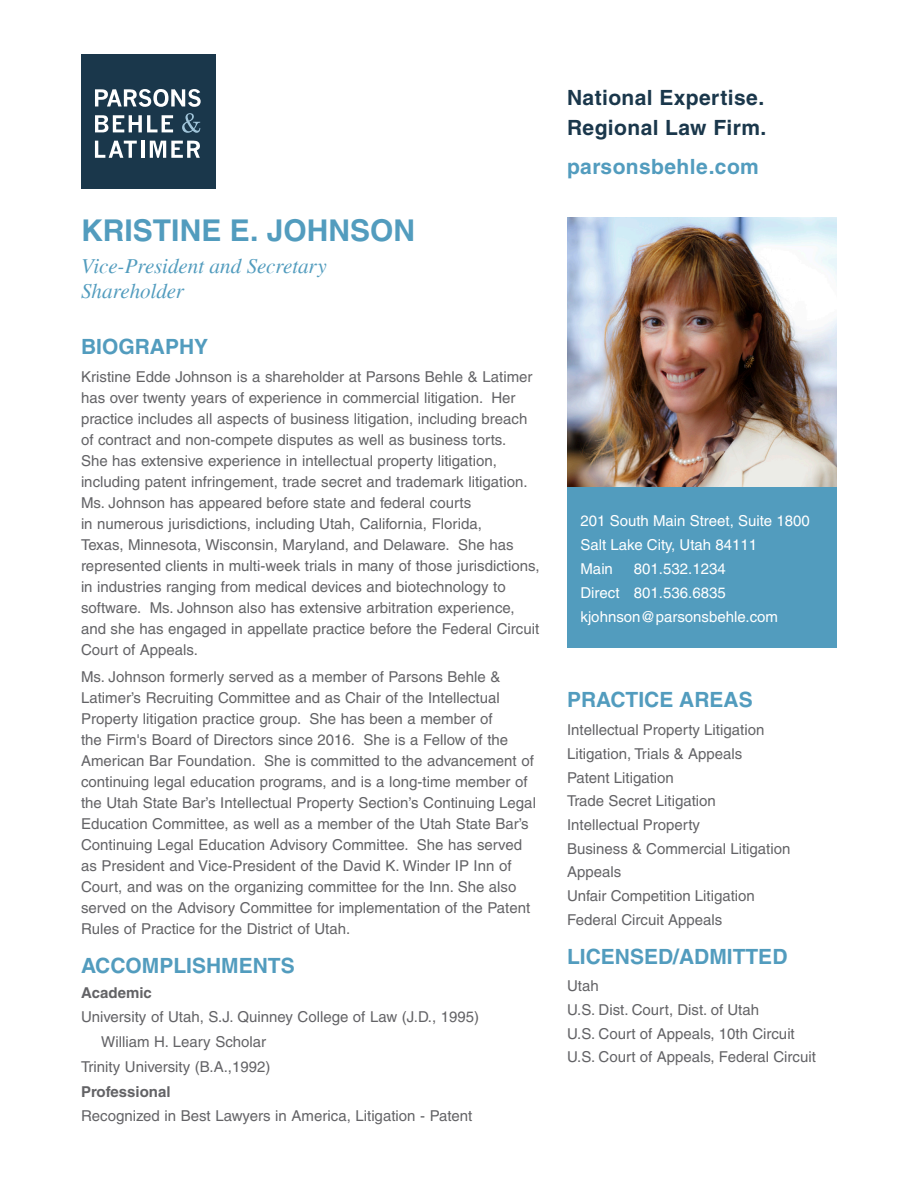
<style>
.page{position:relative;width:918px;height:1188px;background:#fff}
.page>*{position:absolute;margin:0;border:0;box-sizing:border-box;transform-origin:0 0}
.t1{font:700 30px "Helvetica CE";color:#529cbe}
.t2{font:700 21px "Helvetica CE";color:#529cbe}
.t3{font:italic 21px "Times";letter-spacing:-.005em;color:#529cbe}
.t4{font:700 21px "Helvetica CE";letter-spacing:.02em;color:#1a374b}
.t5{font:700 21px "Helvetica CE";letter-spacing:.02em;color:#529cbe}
.body_text{font:15px/21px "Helvetica CE";color:#636366}
.Subhead{font:15px "Helvetica CE";color:#636366}
.t6{font:15px "Helvetica CE";color:#fff}
.Subhead-2{font:700 15px "Helvetica CE";color:#636366}
.lists{font:700 15px "Helvetica CE";color:#636366}
</style>
<div class="page">
<div style="left:81px;top:54px;width:135px;height:135px;background:#1a374b"></div>
<svg style="left:95px;top:89px;width:106px;height:18px"></svg>
<svg style="left:95px;top:115px;width:78px;height:17px"></svg>
<svg style="left:182px;top:113px;width:18px;height:20px"></svg>
<svg style="left:95px;top:141px;width:42px;height:17px"></svg>
<hr style="left:141px;top:141px;width:3px;height:17px;background:#fff">
<svg style="left:150px;top:141px;width:50px;height:17px"></svg>
<img style="left:567px;top:217px;width:270px;height:270px">
<div style="left:567px;top:487px;width:270px;height:161px;background:#529cbe"></div>
<p class="t1" style="left:81px;top:212px;width:336px">KRISTINE E. JOHNSON</p>
<p class="t3" style="left:81px;top:254px;width:247px">Vice-President and Secretary</p>
<p class="t3" style="left:81px;top:279px;width:105px">Shareholder</p>
<p class="t2" style="left:81px;top:334px;width:129px">BIOGRAPHY</p>
<p class="body_text" style="left:81px;top:366px;width:460px">Kristine Edde Johnson is a shareholder at Parsons Behle &amp; Latimer has over twenty years of experience in commercial litigation. Her practice includes all aspects of business litigation, including breach of contract and non-compete disputes as well as business torts.<br>She has extensive experience in intellectual property litigation, including patent infringement, trade secret and trademark litigation.<br>Ms. Johnson has appeared before state and federal courts<br>in numerous jurisdictions, including Utah, California, Florida,<br>Texas, Minnesota, Wisconsin, Maryland, and Delaware. She has represented clients in multi-week trials in many of those jurisdictions, in industries ranging from medical devices and biotechnology to software. Ms. Johnson also has extensive arbitration experience, and she has engaged in appellate practice before the Federal Circuit Court of Appeals.</p>
<p class="body_text" style="left:81px;top:666px;width:456px">Ms. Johnson formerly served as a member of Parsons Behle &amp; Latimer’s Recruiting Committee and as Chair of the Intellectual Property litigation practice group. She has been a member of<br>the Firm's Board of Directors since 2016. She is a Fellow of the American Bar Foundation. She is committed to the advancement of continuing legal education programs, and is a long-time member of the Utah State Bar’s Intellectual Property Section’s Continuing Legal Education Committee, as well as a member of the Utah State Bar’s Continuing Legal Education Advisory Committee. She has served as President and Vice-President of the David K. Winder IP Inn of Court, and was on the organizing committee for the Inn. She also served on the Advisory Committee for implementation of the Patent Rules of Practice for the District of Utah.</p>
<p class="t2" style="left:81px;top:953px;width:215px">ACCOMPLISHMENTS</p>
<p class="lists" style="left:81px;top:983px;width:72px">Academic</p>
<p class="Subhead" style="left:81px;top:1009px;width:400px">University of Utah, S.J. Quinney College of Law (J.D., 1995)</p>
<p class="Subhead" style="left:101px;top:1033px;width:166px">William H. Leary Scholar</p>
<p class="Subhead" style="left:81px;top:1058px;width:191px">Trinity University (B.A.,1992)</p>
<p class="Subhead-2" style="left:81px;top:1082px;width:91px">Professional</p>
<p class="Subhead" style="left:81px;top:1108px;width:393px">Recognized in Best Lawyers in America, Litigation - Patent</p>
<p class="t4" style="left:567px;top:85px;width:199px">National Expertise.</p>
<p class="t4" style="left:567px;top:115px;width:201px">Regional Law Firm.</p>
<p class="t5" style="left:567px;top:153px;width:193px">parsonsbehle.com</p>
<p class="t6" style="left:580px;top:512px;width:231px">201 South Main Street, Suite 1800</p>
<p class="t6" style="left:580px;top:536px;width:178px">Salt Lake City, Utah 84111</p>
<p class="t6" style="left:580px;top:560px;width:34px">Main</p>
<p class="t6" style="left:580px;top:584px;width:41px">Direct</p>
<p class="t6" style="left:580px;top:608px;width:199px">kjohnson@parsonsbehle.com</p>
<p class="t6" style="left:634px;top:560px;width:93px">801.532.1234</p>
<p class="t6" style="left:634px;top:584px;width:93px">801.536.6835</p>
<p class="t2" style="left:567px;top:687px;width:187px">PRACTICE AREAS</p>
<p class="body_text" style="left:567px;top:719px;width:199px">Intellectual Property Litigation</p>
<p class="body_text" style="left:567px;top:743px;width:177px">Litigation, Trials &amp; Appeals</p>
<p class="body_text" style="left:567px;top:767px;width:108px">Patent Litigation</p>
<p class="body_text" style="left:567px;top:791px;width:150px">Trade Secret Litigation</p>
<p class="body_text" style="left:567px;top:814px;width:135px">Intellectual Property</p>
<p class="body_text" style="left:567px;top:838px;width:225px">Business &amp; Commercial Litigation</p>
<p class="body_text" style="left:567px;top:862px;width:56px">Appeals</p>
<p class="body_text" style="left:567px;top:885px;width:189px">Unfair Competition Litigation</p>
<p class="body_text" style="left:567px;top:909px;width:157px">Federal Circuit Appeals</p>
<p class="t2" style="left:567px;top:943px;width:222px">LICENSED/ADMITTED</p>
<p class="body_text" style="left:567px;top:975px;width:33px">Utah</p>
<p class="body_text" style="left:567px;top:999px;width:194px">U.S. Dist. Court, Dist. of Utah</p>
<p class="body_text" style="left:567px;top:1023px;width:229px">U.S. Court of Appeals, 10th Circuit</p>
<p class="body_text" style="left:567px;top:1047px;width:250px">U.S. Court of Appeals, Federal Circuit</p>
</div>
